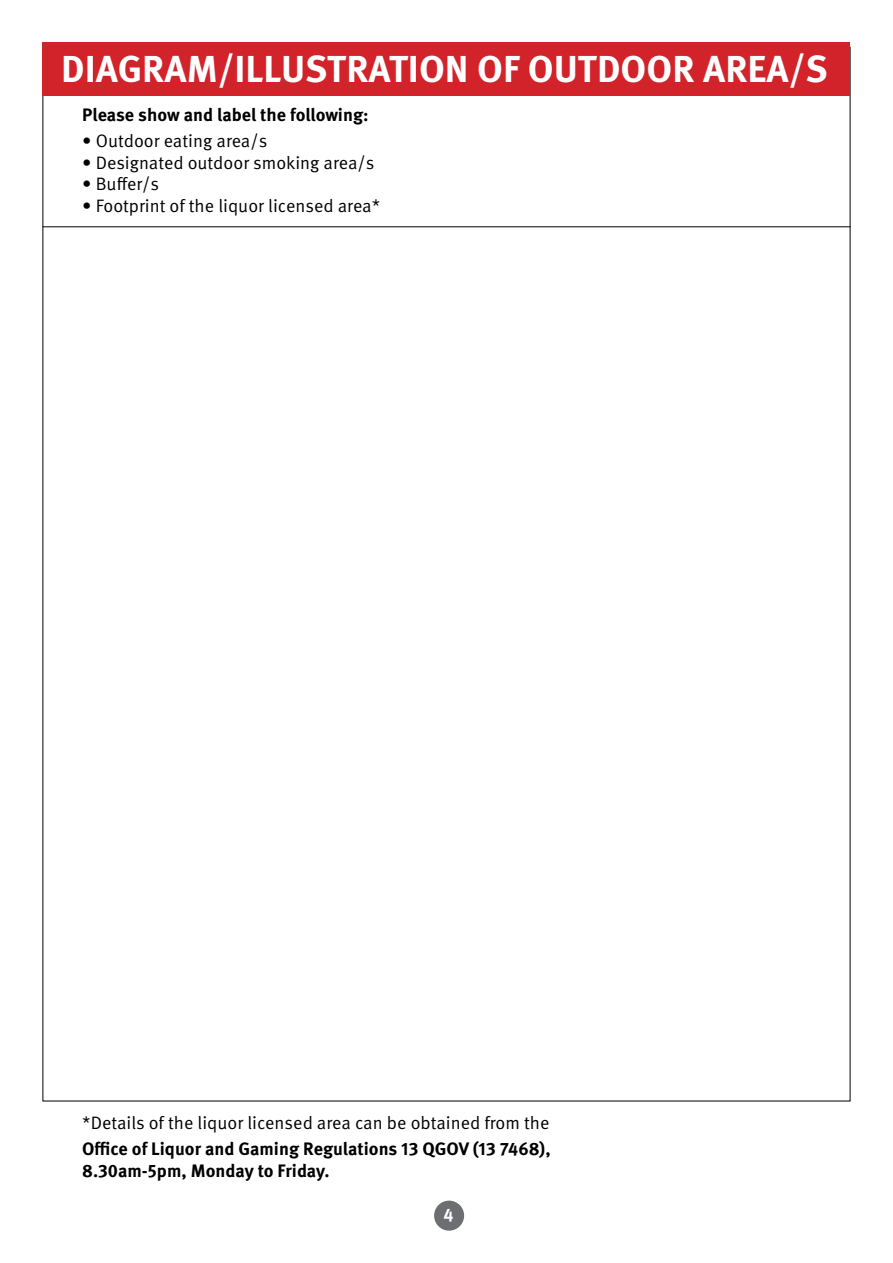
<style>
.page{position:relative;width:893px;height:1263px;background:#fff}
.page>*{position:absolute;margin:0;border:0;box-sizing:border-box;transform-origin:0 0}
.t1{font:700 37.5px "Meta OT";color:#fff}
.t2{font:18px "Meta OT Norm";color:#000}
.t3{font:700 18px/21.6px "Meta OT";color:#000}
.t4{font:700 18px "Meta OT";color:#fff}
</style>
<div class="page">
<div style="left:434px;top:1200px;width:30px;height:31px;background:#6d6e71;border-radius:50%"></div>
<div style="left:43px;top:43px;width:807px;height:53px;background:#d2232a"></div>
<hr style="left:43px;top:226px;width:807px;height:1px;background:#000">
<h1 class="t1" style="left:61px;top:46px;width:768px">DIAGRAM/ILLUSTRATION OF OUTDOOR AREA/S</h1>
<p class="t3" style="left:82px;top:104px;width:288px">Please show and label the following:</p>
<p class="t2" style="left:82px;top:130px;width:187px">• Outdoor eating area/s</p>
<p class="t2" style="left:82px;top:152px;width:294px">• Designated outdoor smoking area/s</p>
<p class="t2" style="left:82px;top:173px;width:78px">• Buffer/s</p>
<p class="t2" style="left:82px;top:195px;width:300px">• Footprint of the liquor licensed area*</p>
<p class="t2" style="left:82px;top:1112px;width:469px">*Details of the liquor licensed area can be obtained from the</p>
<p class="t3" style="left:82px;top:1138px;width:470px">Office of Liquor and Gaming Regulations 13 QGOV (13 7468),<br>8.30am-5pm, Monday to Friday.</p>
<p class="t4" style="left:444px;top:1203px;width:12px">4</p>
</div>
